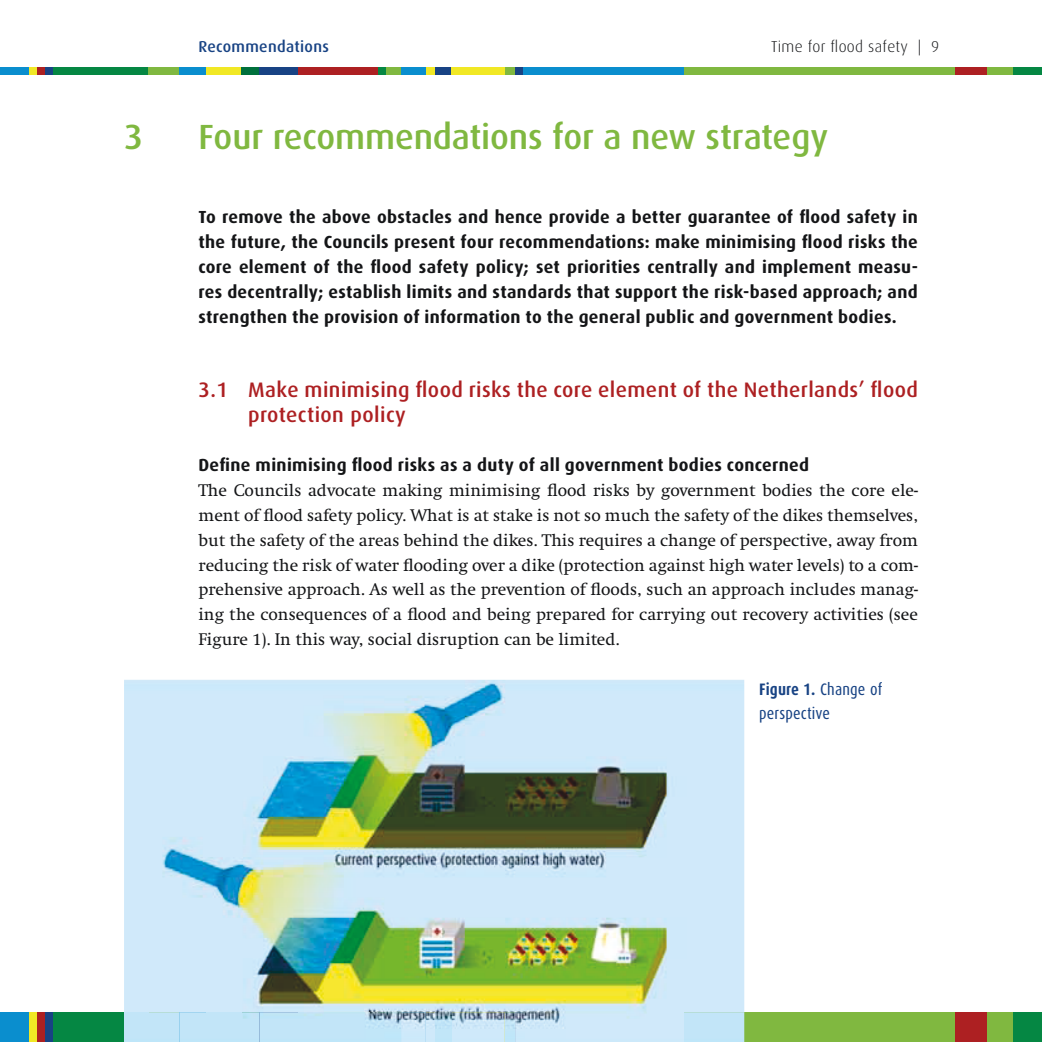
<style>
.page{position:relative;width:1042px;height:1042px;background:#fff}
.page>*{position:absolute;margin:0;border:0;box-sizing:border-box;transform-origin:0 0}
.t1{font:500 35px "Dax";letter-spacing:-.005em;color:#80b840}
.t2{font:500 21px/24.8px "Dax";letter-spacing:.02em;color:#ad2022}
.t3{font:17.5px/24.8px "Swift";color:#141517;text-align:justify}
.t4{font:700 17.5px/24.8px "Dax";letter-spacing:.02em;color:#141517;text-align:justify}
.t5{font:16.62px/24.8px "Dax Condensed";letter-spacing:.01em;color:#184384}
.t6{font:300 15.75px "Dax";letter-spacing:.02em;color:#141517}
.t7{font:500 15.75px "Dax";letter-spacing:.02em;color:#184384}
.s1{font-weight:700}
</style>
<div class="page">
<div style="left:53px;top:1012px;width:95px;height:30px;background:#058743"></div>
<div style="left:0;top:1012px;width:29px;height:30px;background:#0a8ece"></div>
<div style="left:29px;top:1012px;width:8px;height:30px;background:#f1e825"></div>
<div style="left:37px;top:1012px;width:8px;height:30px;background:#ad2022"></div>
<div style="left:45px;top:1012px;width:8px;height:30px;background:#184384"></div>
<div style="left:659px;top:1012px;width:360px;height:30px;background:#80b840"></div>
<div style="left:1013px;top:1012px;width:29px;height:30px;background:#058743"></div>
<div style="left:955px;top:1012px;width:31px;height:30px;background:#ad2022"></div>
<div style="left:53px;top:67px;width:95px;height:7px;background:#058743"></div>
<div style="left:148px;top:67px;width:31px;height:7px;background:#80b840"></div>
<div style="left:179px;top:67px;width:31px;height:7px;background:#0a8ece"></div>
<div style="left:207px;top:67px;width:34px;height:7px;background:#f1e825"></div>
<div style="left:241px;top:67px;width:31px;height:7px;background:#00703c"></div>
<div style="left:259px;top:67px;width:44px;height:7px;background:#184384"></div>
<div style="left:370px;top:67px;width:16px;height:7px;background:#058743"></div>
<div style="left:386px;top:67px;width:15px;height:7px;background:#80b840"></div>
<div style="left:401px;top:67px;width:29px;height:7px;background:#0a8ece"></div>
<div style="left:426px;top:67px;width:79px;height:7px;background:#f1e825"></div>
<div style="left:298px;top:67px;width:79px;height:7px;background:#ad2022"></div>
<div style="left:436px;top:67px;width:15px;height:7px;background:#184384"></div>
<div style="left:0;top:67px;width:29px;height:7px;background:#0a8ece"></div>
<div style="left:29px;top:67px;width:8px;height:7px;background:#f1e825"></div>
<div style="left:37px;top:67px;width:8px;height:7px;background:#ad2022"></div>
<div style="left:45px;top:67px;width:8px;height:7px;background:#184384"></div>
<div style="left:505px;top:67px;width:10px;height:7px;background:#80b840"></div>
<div style="left:515px;top:67px;width:9px;height:7px;background:#184384"></div>
<div style="left:659px;top:67px;width:360px;height:7px;background:#80b840"></div>
<div style="left:523px;top:67px;width:160px;height:7px;background:#0a8ece"></div>
<div style="left:1013px;top:67px;width:29px;height:7px;background:#058743"></div>
<div style="left:955px;top:67px;width:31px;height:7px;background:#ad2022"></div>
<img style="left:124px;top:680px;width:620px;height:332px">
<div style="left:124px;top:1012px;width:83px;height:30px;background:#c2e5f8"></div>
<img style="left:259px;top:1012px;width:39px;height:30px">
<img style="left:377px;top:1012px;width:49px;height:30px">
<img style="left:426px;top:1012px;width:233px;height:30px">
<div style="left:298px;top:1012px;width:79px;height:30px;background:#c2e5f8"></div>
<img style="left:436px;top:1012px;width:15px;height:30px">
<img style="left:659px;top:1012px;width:85px;height:30px">
<h1 class="t1" style="left:124px;top:122px;width:21px">3</h1>
<p class="t7" style="left:198px;top:40px;width:132px">Recommendations</p>
<p class="t6" style="left:771px;top:37px;width:170px">Time for flood safety | 9</p>
<h1 class="t1" style="left:198px;top:122px;width:631px">Four recommendations for a new strategy</h1>
<p class="t4" style="left:198px;top:206px;width:721px">To remove the above obstacles and hence provide a better guarantee of flood safety in the future, the Councils present four recommendations: make minimising flood risks the core element of the flood safety policy; set priorities centrally and implement measu&shy;res decentrally; establish limits and standards that support the risk-based approach; and strengthen the provision of information to the general public and government bodies.</p>
<p class="t2" style="left:248px;top:379px;width:671px;text-indent:-50px">3.1 Make minimising flood risks the core element of the Netherlands’ flood protection policy</p>
<p class="t4" style="left:198px;top:454px;width:612px">Define minimising flood risks as a duty of all government bodies concerned</p>
<p class="t3" style="left:198px;top:478px;width:721px">The Councils advocate making minimising flood risks by government bodies the core ele&shy;ment of flood safety policy. What is at stake is not so much the safety of the dikes themselves, but the safety of the areas behind the dikes. This requires a change of perspective, away from reducing the risk of water flooding over a dike (protection against high water levels) to a com&shy;prehensive approach. As well as the prevention of floods, such an approach includes manag&shy;ing the consequences of a flood and being prepared for carrying out recovery activities (see Figure 1). In this way, social disruption can be limited.</p>
<p class="t5" style="left:759px;top:678px;width:125px"><span class="s1">Figure 1.</span> Change of perspective</p>
</div>
